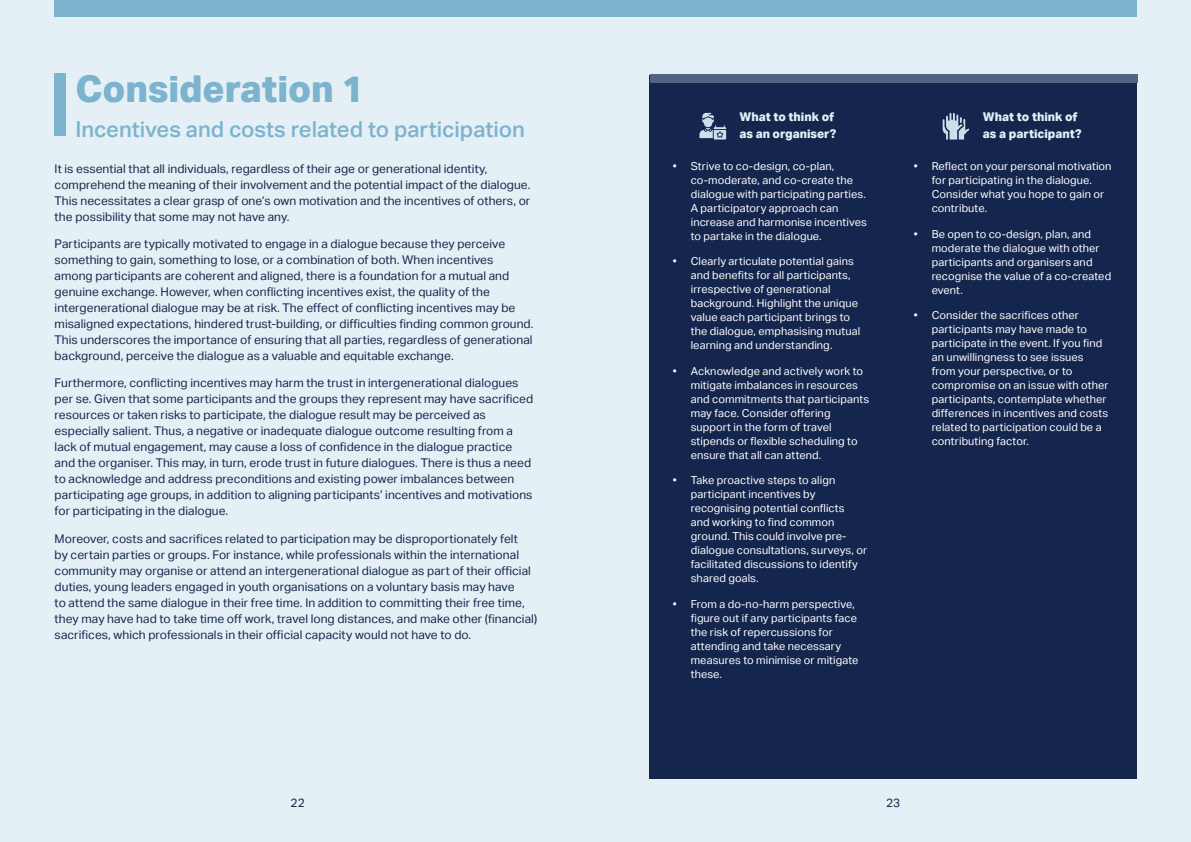
<style>
.page{position:relative;width:1191px;height:842px;background:#e4f0f5}
.page>*{position:absolute;margin:0;border:0;box-sizing:border-box;transform-origin:0 0}
.t1{font:800 37px "Aktiv Grotesk";color:#7cb3ce}
.t2{font:500 22px "Aktiv Grotesk";color:#7cb3ce}
.t3{font:12px/16px "Aktiv Grotesk";letter-spacing:.005em;color:#14264d}
.t4{font:800 12px/17px "Aktiv Grotesk";color:#e4f0f5}
.t5{font:11px/14px "Aktiv Grotesk";letter-spacing:.01em;color:#fff}
</style>
<div class="page">
<div style="left:55px;top:74px;width:11px;height:62px;background:#7cb3ce"></div>
<div style="left:54px;top:0;width:555px;height:17px;background:#7cb3ce"></div>
<div style="left:649px;top:75px;width:487px;height:703px;background:#14264d"></div>
<div style="left:649px;top:74px;width:488px;height:9px;background:#506583"></div>
<svg style="left:699px;top:113px;width:27px;height:27px"></svg>
<svg style="left:942px;top:113px;width:27px;height:27px"></svg>
<div style="left:581px;top:0;width:555px;height:17px;background:#7cb3ce"></div>
<h1 class="t1" style="left:75px;top:67px;width:290px">Consideration 1</h1>
<h2 class="t2" style="left:75px;top:116px;width:451px">Incentives and costs related to participation</h2>
<p class="t3" style="left:55px;top:160px;width:477px">It is essential that all individuals, regardless of their age or generational identity, comprehend the meaning of their involvement and the potential impact of the dialogue.<br>This necessitates a clear grasp of one’s own motivation and the incentives of others, or the possibility that some may not have any.</p>
<p class="t3" style="left:55px;top:236px;width:480px">Participants are typically motivated to engage in a dialogue because they perceive something to gain, something to lose, or a combination of both. When incentives among participants are coherent and aligned, there is a foundation for a mutual and genuine exchange. However, when conflicting incentives exist, the quality of the intergenerational dialogue may be at risk. The effect of conflicting incentives may be misaligned expectations, hindered trust-building, or difficulties finding common ground.<br>This underscores the importance of ensuring that all parties, regardless of generational background, perceive the dialogue as a valuable and equitable exchange.</p>
<p class="t3" style="left:55px;top:375px;width:480px">Furthermore, conflicting incentives may harm the trust in intergenerational dialogues per se. Given that some participants and the groups they represent may have sacrificed resources or taken risks to participate, the dialogue result may be perceived as especially salient. Thus, a negative or inadequate dialogue outcome resulting from a lack of mutual engagement, may cause a loss of confidence in the dialogue practice and the organiser. This may, in turn, erode trust in future dialogues. There is thus a need to acknowledge and address preconditions and existing power imbalances between participating age groups, in addition to aligning participants’ incentives and motivations for participating in the dialogue.</p>
<p class="t3" style="left:55px;top:530px;width:484px">Moreover, costs and sacrifices related to participation may be disproportionately felt<br>by certain parties or groups. For instance, while professionals within the international community may organise or attend an intergenerational dialogue as part of their official duties, young leaders engaged in youth organisations on a voluntary basis may have<br>to attend the same dialogue in their free time. In addition to committing their free time, they may have had to take time off work, travel long distances, and make other (financial) sacrifices, which professionals in their official capacity would not have to do.</p>
<p class="t4" style="left:739px;top:109px;width:98px">What to think of as an organiser?</p>
<p class="t4" style="left:983px;top:109px;width:100px">What to think of as a participant?</p>
<p class="t5" style="left:691px;top:159px;width:177px;text-indent:-18px">• Strive to co-design, co-plan, co-moderate, and co-create the dialogue with participating parties.<br>A participatory approach can increase and harmonise incentives to partake in the dialogue.</p>
<p class="t5" style="left:691px;top:255px;width:171px;text-indent:-18px">• Clearly articulate potential gains and benefits for all participants, irrespective of generational background. Highlight the unique value each participant brings to the dialogue, emphasising mutual learning and understanding.</p>
<p class="t5" style="left:691px;top:364px;width:180px;text-indent:-18px">• Acknowledge and actively work to mitigate imbalances in resources and commitments that participants may face. Consider offering support in the form of travel stipends or flexible scheduling to ensure that all can attend.</p>
<p class="t5" style="left:691px;top:473px;width:178px;text-indent:-18px">• Take proactive steps to align participant incentives by recognising potential conflicts<br>and working to find common ground. This could involve pre&shy;dialogue consultations, surveys, or facilitated discussions to identify shared goals.</p>
<p class="t5" style="left:691px;top:597px;width:169px;text-indent:-18px">• From a do-no-harm perspective, figure out if any participants face the risk of repercussions for attending and take necessary measures to minimise or mitigate these.</p>
<p class="t5" style="left:931px;top:159px;width:181px;text-indent:-18px">• Reflect on your personal motivation for participating in the dialogue.<br>Consider what you hope to gain or contribute.</p>
<p class="t5" style="left:931px;top:227px;width:181px;text-indent:-18px">• Be open to co-design, plan, and moderate the dialogue with other participants and organisers and recognise the value of a co-created event.</p>
<p class="t5" style="left:931px;top:308px;width:178px;text-indent:-18px">• Consider the sacrifices other participants may have made to participate in the event. If you find an unwillingness to see issues from your perspective, or to compromise on an issue with other participants, contemplate whether differences in incentives and costs related to participation could be a contributing factor.</p>
<p class="t3" style="left:291px;top:795px;width:16px">22</p>
<p class="t3" style="left:886px;top:795px;width:16px">23</p>
</div>
